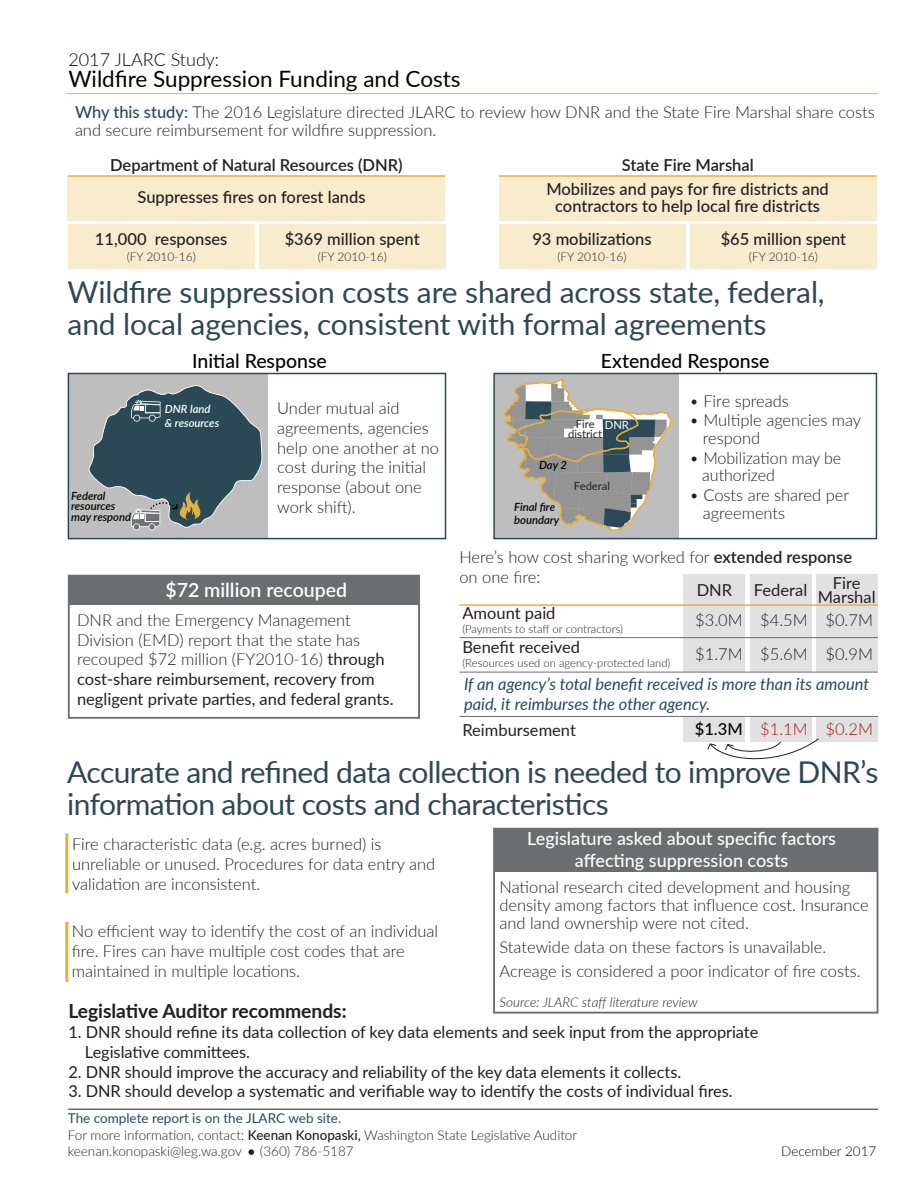
<style>
.page{position:relative;width:918px;height:1188px;background:#fff}
.page>*{position:absolute;margin:0;border:0;box-sizing:border-box;transform-origin:0 0}
.t1{font:30px/31.5px "Lato";letter-spacing:-.02em;color:#2b4955}
.t2{font:22.5px "Lato";color:#040503}
.t3{font:500 19.5px "Lato";color:#040503}
.t4{font:700 19.5px "Lato";color:#231f20}
.t5{font:600 19.5px "Lato";color:#fff}
.t6{font:500 18px/21.6px "Lato";color:#fff;text-align:center}
.t7{font:300 18px "Lato";color:#040503}
.t8{font:300 16.5px/19.8px "Lato";color:#231f20}
.t9{font:16.5px/19.8px "Lato";color:#231f20}
.t10{font:500 16.5px/16.5px "Lato";color:#231f20;text-align:center}
.t11{font:italic 16.5px/19.8px "Lato";color:#2b4955}
.t12{font:600 16.5px "Lato";color:#231f20}
.t13{font:300 16.5px "Lato";color:#9b1b1e}
.t14{font:300 13.5px/16.2px "Lato";color:#231f20}
.t15{font:italic 300 13.5px "Lato";color:#231f20}
.t16{font:300 13.5px "Lato";color:#040503}
.t17{font:300 12px "Lato";color:#231f20}
.t18{font:300 11.25px "Lato";color:#231f20}
.t19{font:italic 600 11.25px/10.5px "Lato";color:#040503}
.t20{font:11.25px/10.1px "Lato";color:#231f20;text-align:center}
.t21{font:italic 600 11.25px/13.5px "Lato";color:#fff}
.t22{font:11.25px "Lato";color:#fff}
.s1{font-weight:500;color:#2b4955}
.s2{font-weight:600}
.s3{font-weight:400}
.s4{font-weight:500;color:#040503}
.s5{font-weight:400;color:#2b4955}
.s6{font-weight:500}
</style>
<div class="page">
<div style="left:68px;top:176px;width:378px;height:44px;background:#f8eccd"></div>
<div style="left:68px;top:576px;width:351px;height:29px;background:#6c6d70"></div>
<div style="left:494px;top:829px;width:384px;height:43px;background:#6c6d70"></div>
<hr style="left:68px;top:1109px;width:810px;height:1px;background:#231f20">
<hr style="left:67px;top:93px;width:810px;height:1px;background:#e3b339">
<svg style="left:248px;top:1149px;width:6px;height:6px"></svg>
<hr style="left:65px;top:833px;width:3px;height:60px;background:#e3b339">
<hr style="left:65px;top:922px;width:3px;height:60px;background:#e3b339">
<div style="left:690px;top:224px;width:187px;height:44px;background:#f8eccd"></div>
<div style="left:499px;top:224px;width:186px;height:44px;background:#f8eccd"></div>
<div style="left:499px;top:176px;width:378px;height:44px;background:#f8eccd"></div>
<hr style="left:499px;top:175px;width:378px;height:2px;background:#e3b338">
<hr style="left:68px;top:175px;width:377px;height:2px;background:#e3b338">
<div style="left:68px;top:224px;width:187px;height:44px;background:#f8eccd"></div>
<div style="left:259px;top:224px;width:187px;height:44px;background:#f8eccd"></div>
<div style="left:493px;top:828px;width:385px;height:186px;border:2px solid #6c6d70"></div>
<div style="left:68px;top:575px;width:352px;height:144px;border:2px solid #6c6d70"></div>
<div style="left:816px;top:574px;width:62px;height:98px;background:#e0e1e0"></div>
<div style="left:750px;top:574px;width:61px;height:98px;background:#e0e1e0"></div>
<div style="left:684px;top:574px;width:61px;height:98px;background:#e0e1e0"></div>
<div style="left:816px;top:716px;width:62px;height:26px;background:#e0e1e0"></div>
<div style="left:750px;top:716px;width:61px;height:26px;background:#e0e1e0"></div>
<div style="left:684px;top:716px;width:61px;height:26px;background:#e0e1e0"></div>
<hr style="left:460px;top:672px;width:418px;height:1px;background:#6c6d70">
<hr style="left:460px;top:716px;width:418px;height:1px;background:#6c6d70">
<hr style="left:460px;top:637px;width:418px;height:1px;background:#6c6d70">
<hr style="left:460px;top:604px;width:418px;height:2px;background:#e3b339">
<div style="left:68px;top:374px;width:200px;height:165px;background:#bfbebe"></div>
<div style="left:494px;top:374px;width:185px;height:164px;background:#bfbebe"></div>
<svg style="left:88px;top:385px;width:175px;height:145px"></svg>
<svg style="left:503px;top:378px;width:169px;height:154px"></svg>
<svg style="left:707px;top:738px;width:112px;height:22px"></svg>
<div style="left:68px;top:373px;width:378px;height:166px;border:2px solid #2b4955"></div>
<div style="left:493px;top:373px;width:384px;height:166px;border:2px solid #2b4955"></div>
<p class="t7" style="left:68px;top:47px;width:152px">2017 JLARC Study:</p>
<h2 class="t2" style="left:68px;top:63px;width:394px">Wildfire Suppression Funding and Costs</h2>
<p class="t8" style="left:75px;top:102px;width:801px;line-height:18px"><span class="s1">Why this study:</span> The 2016 Legislature directed JLARC to review how DNR and the State Fire Marshal share costs and secure reimbursement for wildfire suppression.</p>
<p class="t12" style="left:110px;top:153px;width:294px">Department of Natural Resources (DNR)</p>
<p class="t12" style="left:622px;top:153px;width:134px">State Fire Marshal</p>
<p class="t10" style="left:138px;top:188px;width:230px">Suppresses fires on forest lands</p>
<p class="t10" style="left:546px;top:180px;width:284px">Mobilizes and pays for fire districts and contractors to help local fire districts</p>
<p class="t17" style="left:557px;top:248px;width:71px">(FY 2010-16)</p>
<p class="t17" style="left:749px;top:248px;width:71px">(FY 2010-16)</p>
<p class="t10" style="left:95px;top:230px;width:134px">11,000 responses</p>
<p class="t10" style="left:285px;top:230px;width:137px">$369 million spent</p>
<p class="t10" style="left:532px;top:230px;width:121px">93 mobilizations</p>
<p class="t10" style="left:721px;top:230px;width:127px">$65 million spent</p>
<p class="t17" style="left:318px;top:248px;width:71px">(FY 2010-16)</p>
<p class="t17" style="left:127px;top:248px;width:71px">(FY 2010-16)</p>
<h1 class="t1" style="left:68px;top:276px;width:759px">Wildfire suppression costs are shared across state, federal, and local agencies, consistent with formal agreements</h1>
<p class="t19" style="left:71px;top:490px;width:62px">Federal resources may respond</p>
<p class="t3" style="left:192px;top:347px;width:136px">Initial Response</p>
<p class="t3" style="left:601px;top:347px;width:170px">Extended Response</p>
<p class="t21" style="left:165px;top:402px;width:56px">DNR land &amp; resources</p>
<p class="t8" style="left:277px;top:398px;width:163px">Under mutual aid agreements, agencies help one another at no cost during the initial response (about one work shift).</p>
<p class="t8" style="left:689px;top:390px;width:101px">• Fire spreads</p>
<p class="t8" style="left:703px;top:411px;width:160px;line-height:18px;text-indent:-13px">• Multiple agencies may respond</p>
<p class="t8" style="left:702px;top:450px;width:141px;line-height:16.5px;text-indent:-13px">• Mobilization may be authorized</p>
<p class="t8" style="left:703px;top:485px;width:148px;line-height:18px;text-indent:-13px">• Costs are shared per agreements</p>
<p class="t20" style="left:568px;top:418px;width:36px">Fire district</p>
<p class="t22" style="left:605px;top:417px;width:26px">DNR</p>
<p class="t19" style="left:539px;top:459px;width:29px">Day 2</p>
<p class="t19" style="left:514px;top:499px;width:47px;line-height:13.5px">Final fire boundary</p>
<p class="t20" style="left:574px;top:481px;width:38px">Federal</p>
<p class="t5" style="left:165px;top:576px;width:183px">$72 million recouped</p>
<p class="t8" style="left:459px;top:547px;width:394px">Here’s how cost sharing worked for <span class="s2">extended response </span>on one fire:</p>
<p class="t9" style="left:818px;top:576px;width:59px;line-height:13.5px;text-align:center">Fire<br>Marshal</p>
<p class="t9" style="left:697px;top:579px;width:37px">DNR</p>
<p class="t9" style="left:754px;top:579px;width:55px">Federal</p>
<p class="t8" style="left:77px;top:609px;width:318px">DNR and the Emergency Management Division (EMD) report that the state has recouped $72 million (FY2010-16) <span class="s3">through cost-share reimbursement, recovery from negligent private parties, and federal grants.</span></p>
<p class="t9" style="left:462px;top:602px;width:95px">Amount paid</p>
<p class="t18" style="left:462px;top:621px;width:162px">(Payments to staff or contractors)</p>
<p class="t9" style="left:462px;top:636px;width:119px">Benefit received</p>
<p class="t18" style="left:462px;top:655px;width:210px">(Resources used on agency-protected land)</p>
<p class="t8" style="left:695px;top:609px;width:49px">$3.0M</p>
<p class="t8" style="left:695px;top:643px;width:49px">$1.7M</p>
<p class="t8" style="left:760px;top:609px;width:49px">$4.5M</p>
<p class="t8" style="left:760px;top:643px;width:49px">$5.6M</p>
<p class="t8" style="left:825px;top:609px;width:49px">$0.7M</p>
<p class="t8" style="left:825px;top:643px;width:49px">$0.9M</p>
<p class="t11" style="left:464px;top:674px;width:407px">If an agency’s total benefit received is more than its amount paid, it reimburses the other agency.</p>
<p class="t9" style="left:462px;top:719px;width:115px">Reimbursement</p>
<p class="t13" style="left:695px;top:718px;width:180px"><span class="s4">$1.3M</span> $1.1M $0.2M</p>
<h1 class="t1" style="left:67px;top:756px;width:813px">Accurate and refined data collection is needed to improve DNR’s information about costs and characteristics</h1>
<p class="t6" style="left:527px;top:827px;width:310px">Legislature asked about specific factors affecting suppression costs</p>
<p class="t8" style="left:500px;top:877px;width:371px;line-height:18px">National research cited development and housing density among factors that influence cost. Insurance and land ownership were not cited.</p>
<p class="t8" style="left:500px;top:934px;width:363px;line-height:24px">Statewide data on these factors is unavailable.<br>Acreage is considered a poor indicator of fire costs.</p>
<p class="t15" style="left:499px;top:993px;width:200px">Source: JLARC staff literature review</p>
<p class="t8" style="left:72px;top:834px;width:365px">Fire characteristic data (e.g. acres burned) is unreliable or unused. Procedures for data entry and validation are inconsistent.</p>
<p class="t8" style="left:72px;top:921px;width:368px">No efficient way to identify the cost of an individual fire. Fires can have multiple cost codes that are maintained in multiple locations.</p>
<p class="t4" style="left:68px;top:997px;width:280px">Legislative Auditor recommends:</p>
<p class="t9" style="left:85px;top:1021px;width:675px;text-indent:-17px">1. DNR should refine its data collection of key data elements and seek input from the appropriate<br>Legislative committees.</p>
<p class="t9" style="left:68px;top:1061px;width:615px">2. DNR should improve the accuracy and reliability of the key data elements it collects.</p>
<p class="t9" style="left:68px;top:1081px;width:666px">3. DNR should develop a systematic and verifiable way to identify the costs of individual fires.</p>
<p class="t14" style="left:68px;top:1110px;width:511px"><span class="s5">The complete report is on the JLARC web site.<br></span>For more information, contact: <span class="s6">Keenan Konopaski,</span> Washington State Legislative Auditor keenan.konopaski@leg.wa.gov</p>
<p class="t14" style="left:260px;top:1142px;width:95px">(360) 786-5187</p>
<p class="t16" style="left:781px;top:1142px;width:97px">December 2017</p>
</div>
